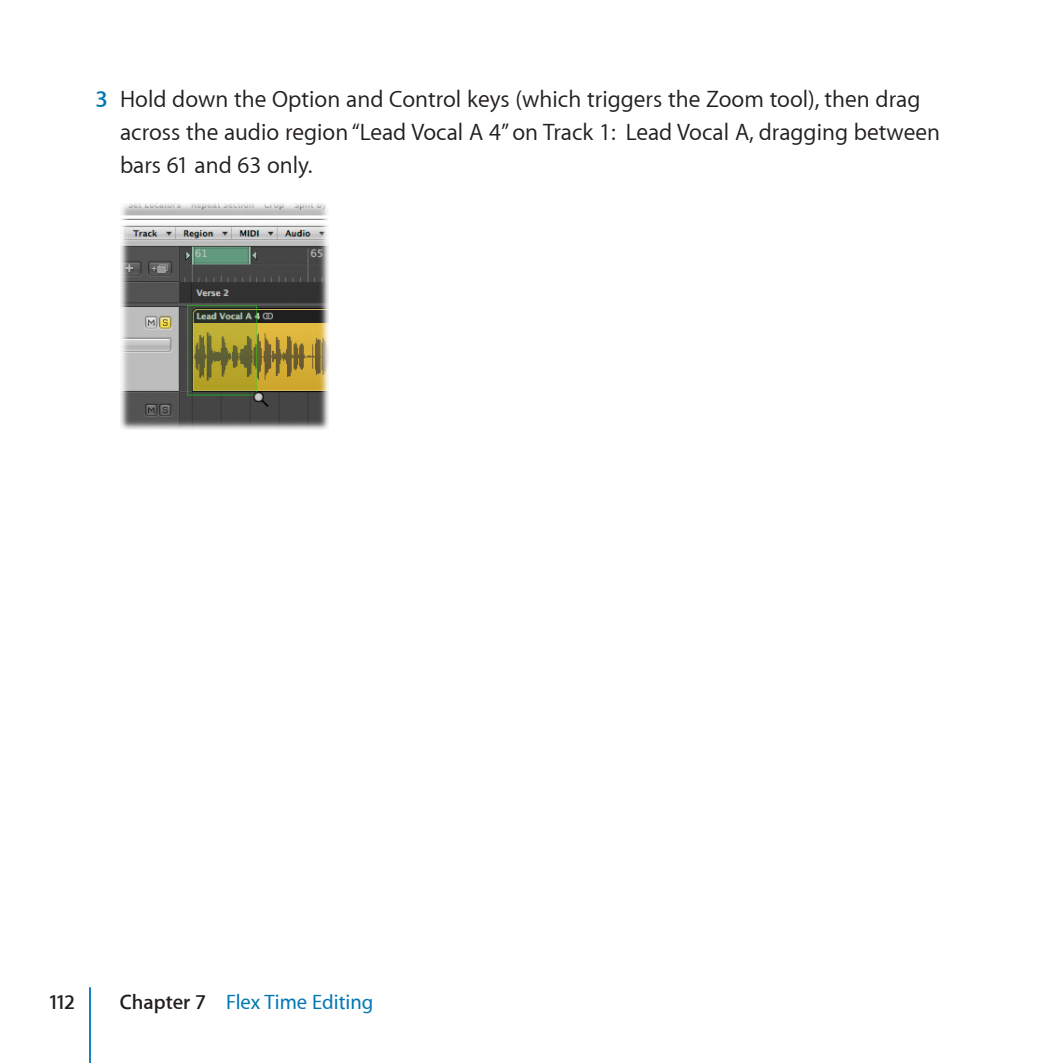
<style>
.page{position:relative;width:1063px;height:1063px;background:#fff}
.page>*{position:absolute;margin:0;border:0;box-sizing:border-box;transform-origin:0 0}
.Task-N{font:24px/33px "Myriad Set Text";color:#231f20}
.t1{font:500 21px "Myriad Set";color:#0077b3}
.t2{font:600 21px "Myriad Set";color:#231f20}
.s1{font-family:"Myriad Set";font-weight:600;color:#0077b3}
.s2{font-weight:600;color:#231f20}
</style>
<div class="page">
<hr style="left:89px;top:987px;width:2px;height:76px;background:#0077b3">
<img style="left:120px;top:203px;width:208px;height:227px">
<p class="Task-N" style="left:120px;top:82px;width:822px;text-indent:-24px"><span class="s1">3</span> Hold down the Option and Control keys (which triggers the Zoom tool), then drag across the audio region “Lead Vocal A 4” on Track 1: Lead Vocal A, dragging between bars 61 and 63 only.</p>
<p class="t2" style="left:48px;top:989px;width:28px">112</p>
<p class="t1" style="left:120px;top:989px;width:255px"><span class="s2">Chapter 7</span> Flex Time Editing</p>
</div>
